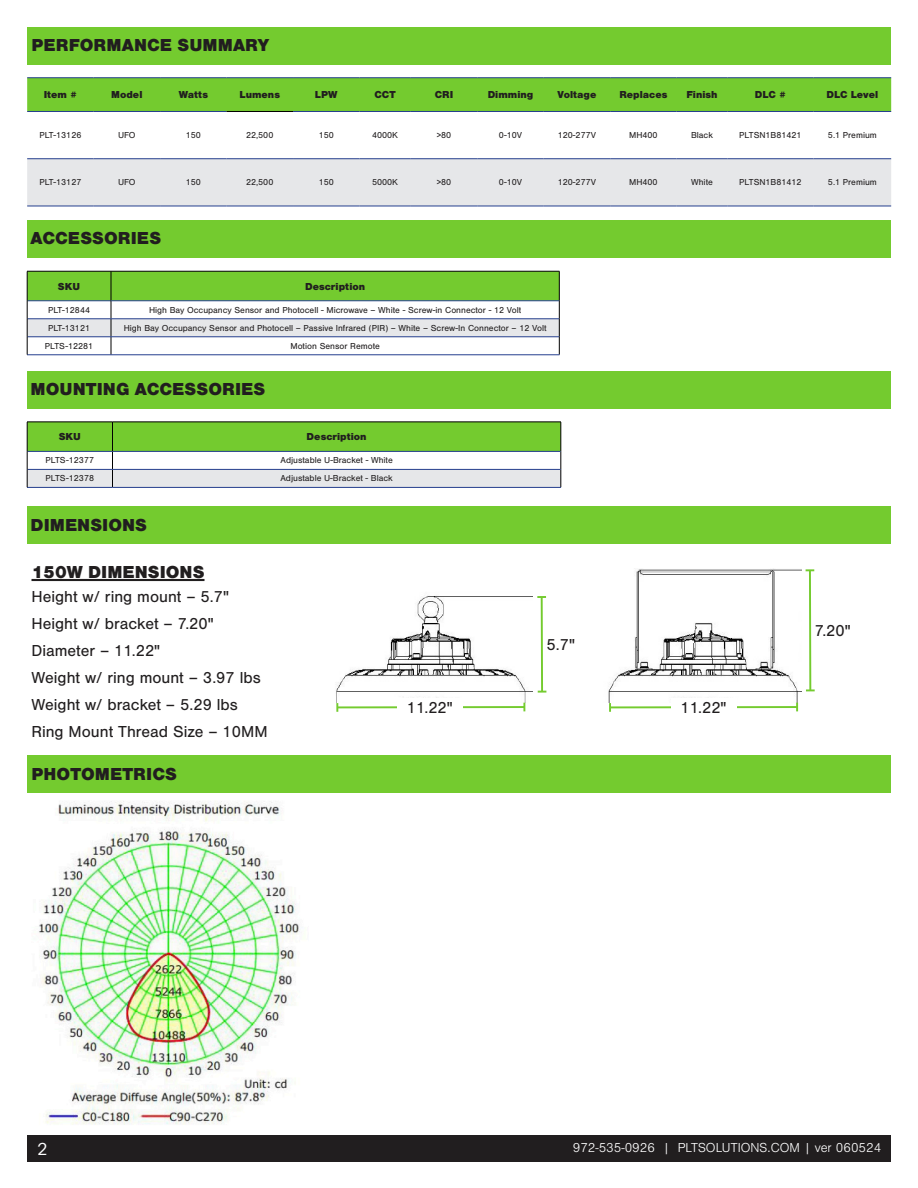
<style>
.page{position:relative;width:918px;height:1188px;background:#fff}
.page>*{position:absolute;margin:0;border:0;box-sizing:border-box;transform-origin:0 0}
.t1{font:900 18px "Nimbus San";color:#211e1f}
.t2{font:18px "Balto";color:#fff}
.PLT_Body{font:16.5px "Nimbus San";color:#211e1f}
.t3{font:300 13.5px "Nimbus San";color:#fff}
.t4{font:900 10.5px "Nimbus San";color:#211e1f}
.t5{font:9px "Nimbus San";color:#211e1f}
</style>
<div class="page">
<div style="left:27px;top:1135px;width:864px;height:27px;background:#211e1f"></div>
<div style="left:27px;top:78px;width:864px;height:33px;background:#74cb2f"></div>
<div style="left:27px;top:159px;width:864px;height:47px;background:#e6e7e9"></div>
<hr style="left:27px;top:158px;width:67px;height:1px;background:#253f8e">
<hr style="left:94px;top:158px;width:66px;height:1px;background:#253f8e">
<hr style="left:160px;top:158px;width:67px;height:1px;background:#253f8e">
<hr style="left:227px;top:158px;width:66px;height:1px;background:#253f8e">
<hr style="left:293px;top:158px;width:66px;height:1px;background:#253f8e">
<hr style="left:359px;top:158px;width:52px;height:1px;background:#253f8e">
<hr style="left:411px;top:158px;width:66px;height:1px;background:#253f8e">
<hr style="left:477px;top:158px;width:67px;height:1px;background:#253f8e">
<hr style="left:544px;top:158px;width:66px;height:1px;background:#253f8e">
<hr style="left:610px;top:158px;width:67px;height:1px;background:#253f8e">
<hr style="left:677px;top:158px;width:50px;height:1px;background:#253f8e">
<hr style="left:727px;top:158px;width:87px;height:1px;background:#253f8e">
<hr style="left:814px;top:158px;width:77px;height:1px;background:#253f8e">
<hr style="left:27px;top:206px;width:67px;height:1px;background:#253f8e">
<hr style="left:94px;top:206px;width:66px;height:1px;background:#253f8e">
<hr style="left:160px;top:206px;width:67px;height:1px;background:#253f8e">
<hr style="left:227px;top:206px;width:66px;height:1px;background:#253f8e">
<hr style="left:293px;top:206px;width:66px;height:1px;background:#253f8e">
<hr style="left:359px;top:206px;width:52px;height:1px;background:#253f8e">
<hr style="left:411px;top:206px;width:66px;height:1px;background:#253f8e">
<hr style="left:477px;top:206px;width:67px;height:1px;background:#253f8e">
<hr style="left:544px;top:206px;width:66px;height:1px;background:#253f8e">
<hr style="left:610px;top:206px;width:67px;height:1px;background:#253f8e">
<hr style="left:677px;top:206px;width:50px;height:1px;background:#253f8e">
<hr style="left:727px;top:206px;width:87px;height:1px;background:#253f8e">
<hr style="left:814px;top:206px;width:77px;height:1px;background:#253f8e">
<hr style="left:27px;top:77px;width:67px;height:1px;background:#253f8e">
<hr style="left:94px;top:77px;width:66px;height:1px;background:#253f8e">
<hr style="left:160px;top:77px;width:67px;height:1px;background:#253f8e">
<hr style="left:227px;top:77px;width:66px;height:1px;background:#253f8e">
<hr style="left:293px;top:77px;width:66px;height:1px;background:#253f8e">
<hr style="left:359px;top:77px;width:52px;height:1px;background:#253f8e">
<hr style="left:411px;top:77px;width:66px;height:1px;background:#253f8e">
<hr style="left:477px;top:77px;width:67px;height:1px;background:#253f8e">
<hr style="left:544px;top:77px;width:66px;height:1px;background:#253f8e">
<hr style="left:610px;top:77px;width:67px;height:1px;background:#253f8e">
<hr style="left:677px;top:77px;width:50px;height:1px;background:#253f8e">
<hr style="left:727px;top:77px;width:87px;height:1px;background:#253f8e">
<hr style="left:814px;top:77px;width:77px;height:1px;background:#253f8e">
<hr style="left:27px;top:111px;width:67px;height:1px;background:#253f8e">
<hr style="left:94px;top:111px;width:66px;height:1px;background:#253f8e">
<hr style="left:160px;top:111px;width:67px;height:1px;background:#253f8e">
<hr style="left:293px;top:111px;width:66px;height:1px;background:#253f8e">
<hr style="left:359px;top:111px;width:52px;height:1px;background:#253f8e">
<hr style="left:411px;top:111px;width:66px;height:1px;background:#253f8e">
<hr style="left:477px;top:111px;width:67px;height:1px;background:#253f8e">
<hr style="left:544px;top:111px;width:66px;height:1px;background:#253f8e">
<hr style="left:610px;top:111px;width:67px;height:1px;background:#253f8e">
<hr style="left:677px;top:111px;width:50px;height:1px;background:#253f8e">
<hr style="left:727px;top:111px;width:87px;height:1px;background:#253f8e">
<hr style="left:814px;top:111px;width:77px;height:1px;background:#253f8e">
<hr style="left:227px;top:111px;width:66px;height:1px;background:#000">
<div style="left:27px;top:27px;width:864px;height:37px;background:#74cb2f"></div>
<div style="left:27px;top:220px;width:864px;height:38px;background:#74cb2f"></div>
<div style="left:27px;top:507px;width:864px;height:37px;background:#74cb2f"></div>
<div style="left:27px;top:371px;width:864px;height:37px;background:#74cb2f"></div>
<hr style="left:27px;top:487px;width:85px;height:1px;background:#253f8e">
<hr style="left:112px;top:487px;width:449px;height:1px;background:#253f8e">
<svg style="left:27px;top:422px;width:535px;height:65px"></svg>
<hr style="left:27px;top:355px;width:84px;height:1px;background:#253f8e">
<hr style="left:111px;top:355px;width:449px;height:1px;background:#253f8e">
<svg style="left:27px;top:271px;width:533px;height:84px"></svg>
<hr style="left:32px;top:579px;width:173px;height:2px;background:#211e1f">
<div style="left:27px;top:756px;width:864px;height:37px;background:#74cb2f"></div>
<img style="left:39px;top:801px;width:261px;height:324px">
<img style="left:336px;top:568px;width:465px;height:135px">
<hr style="left:809px;top:570px;width:2px;height:120px;background:#74cb2f">
<svg style="left:806px;top:689px;width:9px;height:2px"></svg>
<svg style="left:806px;top:569px;width:8px;height:2px"></svg>
<hr style="left:337px;top:706px;width:187px;height:2px;background:#74cb2f">
<svg style="left:523px;top:703px;width:2px;height:8px"></svg>
<svg style="left:336px;top:703px;width:2px;height:9px"></svg>
<hr style="left:610px;top:706px;width:187px;height:2px;background:#74cb2f">
<svg style="left:796px;top:703px;width:2px;height:8px"></svg>
<svg style="left:609px;top:703px;width:2px;height:9px"></svg>
<div style="left:397px;top:698px;width:66px;height:19px;background:#fff"></div>
<div style="left:533px;top:590px;width:46px;height:108px;background:#fff"></div>
<div style="left:671px;top:698px;width:66px;height:19px;background:#fff"></div>
<hr style="left:541px;top:597px;width:2px;height:95px;background:#74cb2f">
<svg style="left:538px;top:691px;width:8px;height:2px"></svg>
<svg style="left:537px;top:596px;width:9px;height:2px"></svg>
<p class="t1" style="left:32px;top:35px;width:239px">PERFORMANCE SUMMARY</p>
<p class="t4" style="left:44px;top:89px;width:35px">Item #</p>
<p class="t4" style="left:111px;top:89px;width:33px">Model</p>
<p class="t4" style="left:179px;top:89px;width:31px">Watts</p>
<p class="t4" style="left:240px;top:89px;width:42px">Lumens</p>
<p class="t4" style="left:315px;top:89px;width:24px">LPW</p>
<p class="t4" style="left:375px;top:89px;width:23px">CCT</p>
<p class="t4" style="left:435px;top:89px;width:20px">CRI</p>
<p class="t4" style="left:488px;top:89px;width:47px">Dimming</p>
<p class="t4" style="left:558px;top:89px;width:40px">Voltage</p>
<p class="t4" style="left:619px;top:89px;width:49px">Replaces</p>
<p class="t4" style="left:686px;top:89px;width:33px">Finish</p>
<p class="t4" style="left:755px;top:89px;width:33px">DLC #</p>
<p class="t4" style="left:826px;top:89px;width:53px">DLC Level</p>
<p class="t5" style="left:39px;top:130px;width:44px">PLT-13126</p>
<p class="t5" style="left:118px;top:130px;width:19px">UFO</p>
<p class="t5" style="left:186px;top:130px;width:17px">150</p>
<p class="t5" style="left:246px;top:130px;width:29px">22,500</p>
<p class="t5" style="left:319px;top:130px;width:17px">150</p>
<p class="t5" style="left:372px;top:130px;width:27px">4000K</p>
<p class="t5" style="left:437px;top:130px;width:16px">&gt;80</p>
<p class="t5" style="left:499px;top:130px;width:25px">0-10V</p>
<p class="t5" style="left:558px;top:130px;width:40px">120-277V</p>
<p class="t5" style="left:629px;top:130px;width:30px">MH400</p>
<p class="t5" style="left:691px;top:130px;width:23px">Black</p>
<p class="t5" style="left:739px;top:130px;width:64px">PLTSN1B81421</p>
<p class="t5" style="left:828px;top:130px;width:51px">5.1 Premium</p>
<p class="t5" style="left:39px;top:177px;width:44px">PLT-13127</p>
<p class="t5" style="left:118px;top:177px;width:19px">UFO</p>
<p class="t5" style="left:186px;top:177px;width:17px">150</p>
<p class="t5" style="left:246px;top:177px;width:29px">22,500</p>
<p class="t5" style="left:319px;top:177px;width:17px">150</p>
<p class="t5" style="left:372px;top:177px;width:27px">5000K</p>
<p class="t5" style="left:437px;top:177px;width:16px">&gt;80</p>
<p class="t5" style="left:499px;top:177px;width:25px">0-10V</p>
<p class="t5" style="left:558px;top:177px;width:40px">120-277V</p>
<p class="t5" style="left:629px;top:177px;width:30px">MH400</p>
<p class="t5" style="left:691px;top:177px;width:23px">White</p>
<p class="t5" style="left:739px;top:177px;width:64px">PLTSN1B81412</p>
<p class="t5" style="left:828px;top:177px;width:51px">5.1 Premium</p>
<p class="t1" style="left:31px;top:228px;width:132px">ACCESSORIES</p>
<p class="t4" style="left:58px;top:280px;width:24px">SKU</p>
<p class="t4" style="left:305px;top:280px;width:62px">Description</p>
<p class="t5" style="left:48px;top:305px;width:44px">PLT-12844</p>
<p class="t5" style="left:149px;top:305px;width:374px">High Bay Occupancy Sensor and Photocell - Microwave – White - Screw-in Connector - 12 Volt</p>
<p class="t5" style="left:48px;top:323px;width:44px">PLT-13121</p>
<p class="t5" style="left:124px;top:323px;width:424px">High Bay Occupancy Sensor and Photocell – Passive Infrared (PIR) – White – Screw-In Connector – 12 Volt</p>
<p class="t5" style="left:45px;top:341px;width:50px">PLTS-12281</p>
<p class="t5" style="left:290px;top:341px;width:91px">Motion Sensor Remote</p>
<p class="t1" style="left:31px;top:379px;width:236px">MOUNTING ACCESSORIES</p>
<p class="t4" style="left:59px;top:431px;width:24px">SKU</p>
<p class="t4" style="left:307px;top:431px;width:62px">Description</p>
<p class="t5" style="left:46px;top:455px;width:50px">PLTS-12377</p>
<p class="t5" style="left:281px;top:455px;width:114px">Adjustable U-Bracket - White</p>
<p class="t5" style="left:46px;top:473px;width:50px">PLTS-12378</p>
<p class="t5" style="left:280px;top:473px;width:114px">Adjustable U-Bracket - Black</p>
<p class="t1" style="left:31px;top:514px;width:118px">DIMENSIONS</p>
<p class="t1" style="left:32px;top:562px;width:175px">150W DIMENSIONS</p>
<p class="PLT_Body" style="left:32px;top:588px;width:199px">Height w/ ring mount – 5.7"</p>
<p class="PLT_Body" style="left:32px;top:615px;width:184px">Height w/ bracket – 7.20"</p>
<p class="PLT_Body" style="left:32px;top:642px;width:130px">Diameter – 11.22"</p>
<p class="PLT_Body" style="left:32px;top:669px;width:231px">Weight w/ ring mount – 3.97 lbs</p>
<p class="PLT_Body" style="left:32px;top:696px;width:208px">Weight w/ bracket – 5.29 lbs</p>
<p class="PLT_Body" style="left:32px;top:723px;width:238px">Ring Mount Thread Size – 10MM</p>
<p class="t1" style="left:32px;top:764px;width:147px">PHOTOMETRICS</p>
<p class="PLT_Body" style="left:546px;top:635px;width:30px">5.7"</p>
<p class="PLT_Body" style="left:407px;top:699px;width:47px">11.22"</p>
<p class="PLT_Body" style="left:681px;top:699px;width:47px">11.22"</p>
<p class="PLT_Body" style="left:815px;top:621px;width:37px">7.20"</p>
<p class="t2" style="left:38px;top:1138px;width:11px">2</p>
<h3 class="t3" style="left:573px;top:1140px;width:310px">972-535-0926 | PLTSOLUTIONS.COM | ver 060524</h3>
</div>
